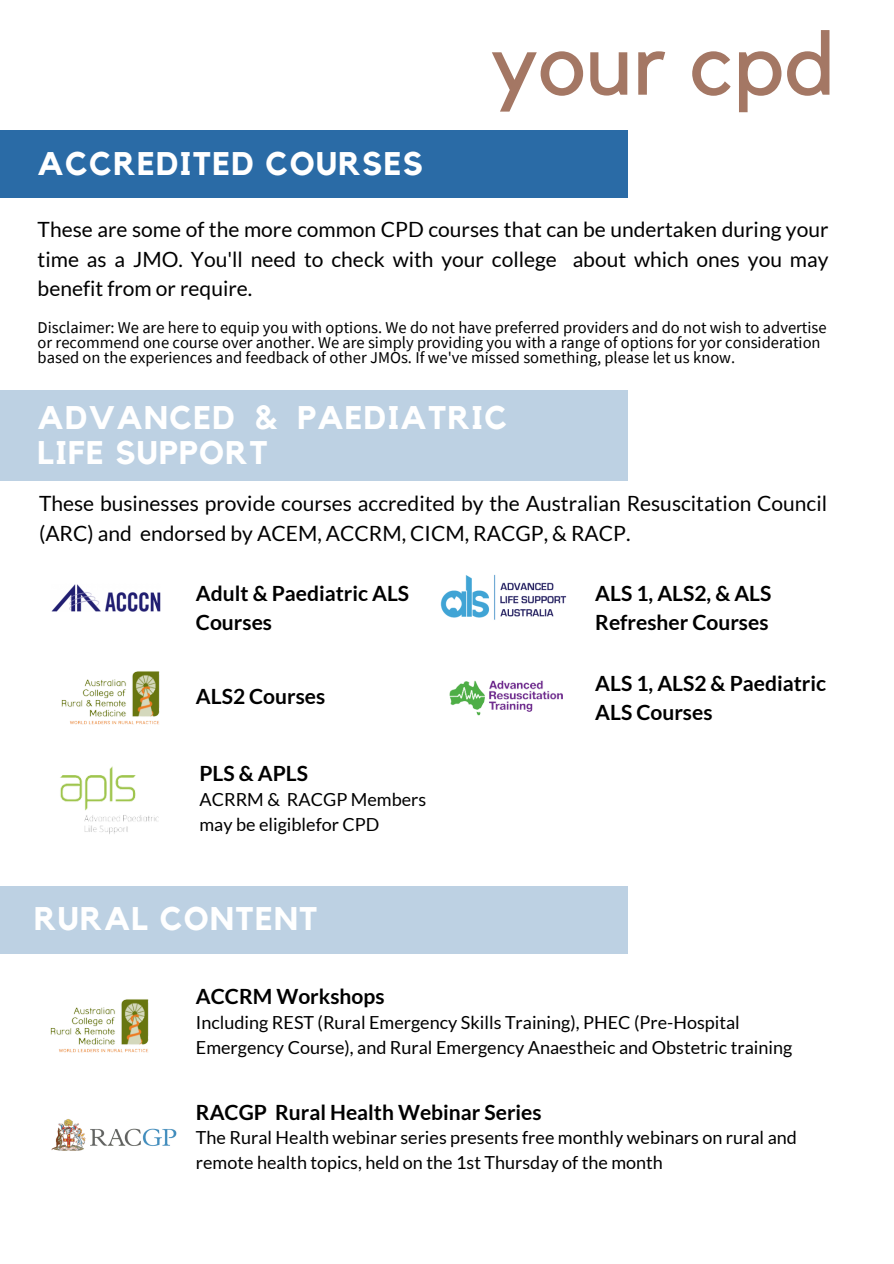
<style>
.page{position:relative;width:894px;height:1264px;background:#fff}
.page>*{position:absolute;margin:0;border:0;box-sizing:border-box;transform-origin:0 0}
.t1{font:88.5px "Kollektif";color:#a47764}
.t2{font:700 32.7px/34.8px "Kollektif";letter-spacing:.045em;color:#fff}
.t3{font:21px/29.2px "Lato";color:#000;text-align:justify}
.t4{font:700 21px/29.2px "Lato";color:#000}
.t5{font:18px/24.8px "Lato";color:#000}
.t6{font:16.5px/14.7px "Source Sans Pro";color:#000}
</style>
<div class="page">
<div style="left:0;top:130px;width:627px;height:68px;background:#2a6ba6"></div>
<div style="left:0;top:390px;width:627px;height:90px;background:#bdd1e3"></div>
<div style="left:0;top:886px;width:627px;height:67px;background:#bdd1e3"></div>
<img style="left:60px;top:766px;width:99px;height:68px">
<img style="left:51px;top:584px;width:110px;height:28px">
<img style="left:440px;top:574px;width:127px;height:46px">
<img style="left:61px;top:671px;width:99px;height:54px">
<img style="left:50px;top:999px;width:99px;height:54px">
<img style="left:51px;top:1119px;width:126px;height:32px">
<img style="left:449px;top:680px;width:114px;height:36px">
<h1 class="t2" style="left:38px;top:148px;width:386px">ACCREDITED COURSES</h1>
<h2 class="t1" style="left:491px;top:23px;width:346px">your cpd</h2>
<h2 class="t3" style="left:38px;top:215px;width:792px">These are some of the more common CPD courses that can be undertaken during your time as a JMO. You'll need to check with your college about which ones you may benefit from or require.</h2>
<h4 class="t6" style="left:38px;top:320px;width:790px">Disclaimer: We are here to equip you with options. We do not have preferred providers and do not wish to advertise or recommend one course over another. We are simply providing you with a range of options for yor consideration based on the experiences and feedback of other JMOs. If we've missed something, please let us know.</h4>
<h4 class="t2" style="left:38px;top:402px;width:471px">ADVANCED &amp; PAEDIATRIC<br>LIFE SUPPORT</h4>
<p class="t3" style="left:39px;top:488px;width:789px">These businesses provide courses accredited by the Australian Resuscitation Council (ARC) and endorsed by ACEM, ACCRM, CICM, RACGP, &amp; RACP.</p>
<p class="t4" style="left:196px;top:578px;width:215px">Adult &amp; Paediatric ALS<br>Courses</p>
<p class="t4" style="left:196px;top:680px;width:131px">ALS2 Courses</p>
<h3 class="t4" style="left:199px;top:758px;width:110px">PLS &amp; APLS</h3>
<p class="t5" style="left:199px;top:786px;width:228px">ACRRM &amp; RACGP Members may be eligiblefor CPD</p>
<p class="t2" style="left:34px;top:902px;width:285px">RURAL CONTENT</p>
<h3 class="t4" style="left:595px;top:578px;width:178px">ALS 1, ALS2, &amp; ALS<br>Refresher Courses</h3>
<p class="t4" style="left:595px;top:668px;width:232px">ALS 1, ALS2 &amp; Paediatric<br>ALS Courses</p>
<p class="t4" style="left:196px;top:981px;width:190px">ACCRM Workshops</p>
<h3 class="t5" style="left:196px;top:1009px;width:597px">Including REST (Rural Emergency Skills Training), PHEC (Pre-Hospital<br>Emergency Course), and Rural Emergency Anaestheic and Obstetric training</h3>
<p class="t4" style="left:196px;top:1096px;width:347px">RACGP Rural Health Webinar Series</p>
<h3 class="t5" style="left:196px;top:1125px;width:602px">The Rural Health webinar series presents free monthly webinars on rural and remote health topics, held on the 1st Thursday of the month</h3>
</div>
